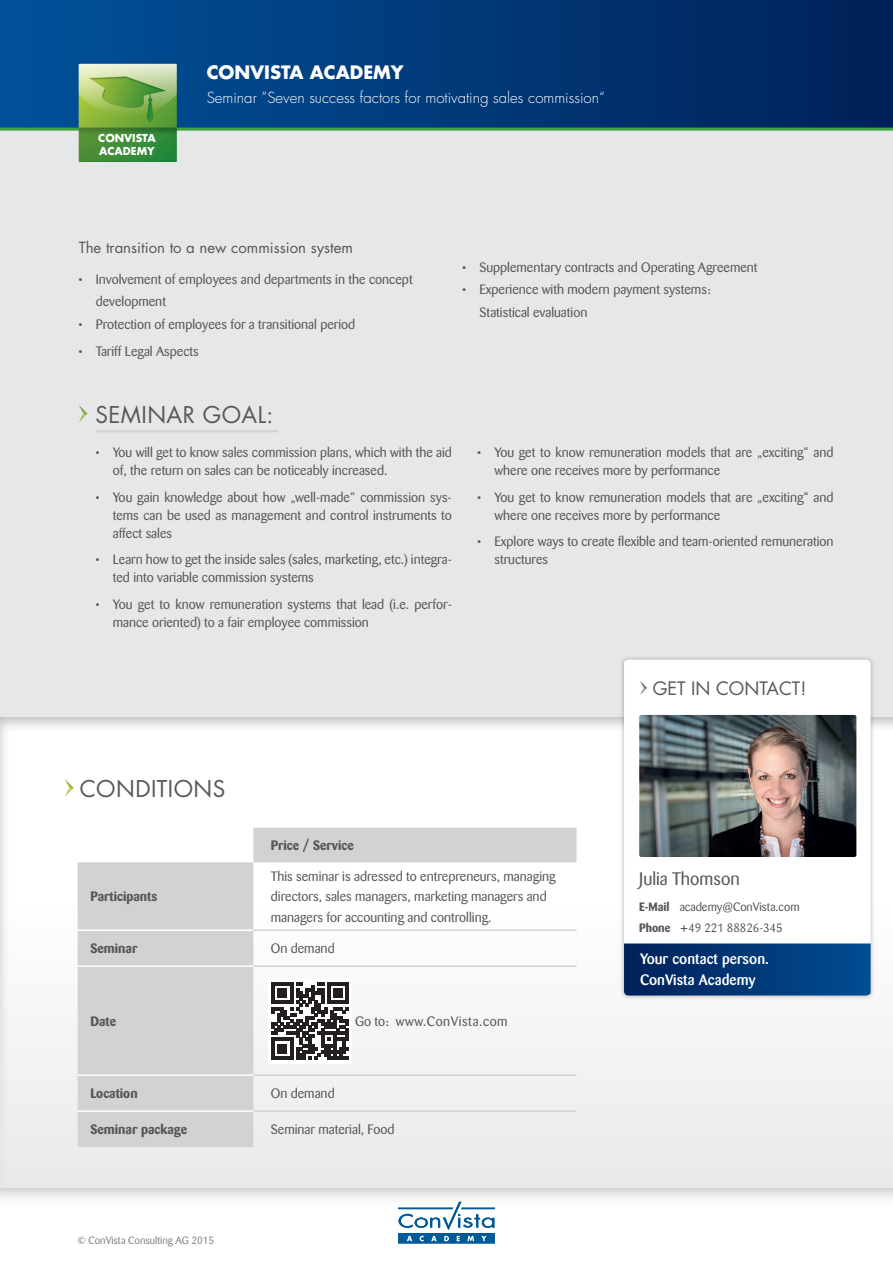
<style>
.page{position:relative;width:893px;height:1263px;background:#fff}
.page>*{position:absolute;margin:0;border:0;box-sizing:border-box;transform-origin:0 0}
.t1{font:22.5px "Futura Std";letter-spacing:.02em;color:#57585a}
.t2{font:700 18px "Futura Std";color:#fff}
.t3{font:18px "Futura Std";color:#57585a}
.t4{font:18px "Barmeno";color:#57585a}
.t5{font:300 15px "Futura Std";color:#fff}
.t6{font:15px "Futura Std";color:#57585a}
.t7{font:500 15px/21px "Barmeno";color:#fff}
.t8{font:13.5px/18px "Barmeno";color:#57585a}
.t9{font:700 13.5px "Barmeno";color:#57585a}
.t10{font:13.5px "Barmeno";letter-spacing:.04em;color:#57585a}
.t11{font:12px/21px "Barmeno";color:#57585a}
.t12{font:700 10.65px/12.8px "Futura Std";color:#fff}
.t13{font:10.5px "Barmeno";color:#808285}
.s1{font-weight:700}
</style>
<div class="page">
<div style="left:0;top:128px;width:893px;height:1060px;background:#e6e7e9"></div>
<div style="left:0;top:712px;width:893px;height:477px;background:#231f20;opacity:.3"></div>
<div style="left:0;top:0;width:893px;height:128px;background:linear-gradient(to right,#02529b,#002158)"></div>
<hr style="left:0;top:128px;width:893px;height:3px;background:#40a23f">
<img style="left:79px;top:64px;width:98px;height:98px">
<svg style="left:398px;top:1202px;width:97px;height:42px"></svg>
<svg style="left:78px;top:828px;width:499px;height:319px"></svg>
<hr style="left:78px;top:929px;width:175px;height:2px;background:#fff">
<hr style="left:78px;top:965px;width:175px;height:2px;background:#fff">
<hr style="left:78px;top:1074px;width:175px;height:2px;background:#fff">
<hr style="left:78px;top:1110px;width:175px;height:2px;background:#fff">
<hr style="left:253px;top:929px;width:324px;height:2px;background:#d1d2d4">
<hr style="left:253px;top:965px;width:324px;height:2px;background:#d1d2d4">
<hr style="left:253px;top:1074px;width:324px;height:2px;background:#d1d2d4">
<hr style="left:253px;top:1110px;width:324px;height:2px;background:#d1d2d4">
<div style="left:619px;top:655px;width:256px;height:345px;background:#231f20;opacity:.3"></div>
<div style="left:624px;top:660px;width:247px;height:283px;background:#fff"></div>
<svg style="left:624px;top:943px;width:247px;height:52px;background:#033977"></svg>
<img style="left:639px;top:715px;width:217px;height:142px">
<svg style="left:631px;top:680px;width:18px;height:18px"></svg>
<svg style="left:54px;top:778px;width:22px;height:22px"></svg>
<svg style="left:79px;top:405px;width:9px;height:17px"></svg>
<hr style="left:96px;top:431px;width:183px;height:2px;background:#dcdddf">
<div style="left:268px;top:979px;width:84px;height:84px;background:#fff"></div>
<svg style="left:271px;top:982px;width:78px;height:77px"></svg>
<p class="t12" style="left:98px;top:132px;width:59px">CONVISTA<br>ACADEMY</p>
<h2 class="t2" style="left:207px;top:60px;width:199px">CONVISTA ACADEMY</h2>
<p class="t5" style="left:207px;top:88px;width:400px">Seminar ”Seven success factors for motivating sales commission“</p>
<p class="t6" style="left:79px;top:238px;width:276px">The transition to a new commission system</p>
<p class="t8" style="left:96px;top:268px;width:318px;line-height:22.5px;text-indent:-17px">• Involvement of employees and departments in the concept development</p>
<p class="t8" style="left:79px;top:315px;width:278px">• Protection of employees for a transitional period</p>
<p class="t8" style="left:79px;top:342px;width:122px">• Tariff Legal Aspects</p>
<p class="t8" style="left:462px;top:258px;width:297px">• Supplementary contracts and Operating Agreement</p>
<p class="t8" style="left:479px;top:278px;width:233px;line-height:22.5px;text-indent:-17px">• Experience with modern payment systems:<br>Statistical evaluation</p>
<h1 class="t1" style="left:95px;top:400px;width:180px">Seminar goal:</h1>
<p class="t8" style="left:113px;top:444px;width:341px;text-indent:-17px">• You will get to know sales commission plans, which with the aid of, the return on sales can be noticeably increased.</p>
<p class="t8" style="left:113px;top:488px;width:341px;text-align:justify;text-indent:-17px">• You gain knowledge about how „well-made“ commission sys&shy;tems can be used as management and control instruments to affect sales</p>
<p class="t8" style="left:113px;top:551px;width:341px;text-indent:-17px">• Learn how to get the inside sales (sales, marketing, etc.) integra&shy;ted into variable commission systems</p>
<p class="t8" style="left:113px;top:595px;width:341px;text-indent:-17px">• You get to know remuneration systems that lead (i.e. perfor&shy;mance oriented) to a fair employee commission</p>
<p class="t8" style="left:494px;top:444px;width:341px;text-indent:-17px">• You get to know remuneration models that are „exciting“ and where one receives more by performance</p>
<p class="t8" style="left:494px;top:488px;width:341px;text-indent:-17px">• You get to know remuneration models that are „exciting“ and where one receives more by performance</p>
<p class="t8" style="left:494px;top:533px;width:341px;text-indent:-17px">• Explore ways to create flexible and team-oriented remuneration structures</p>
<h2 class="t3" style="left:653px;top:677px;width:155px">Get in contact!</h2>
<h1 class="t1" style="left:80px;top:774px;width:144px">conditions</h1>
<p class="t9" style="left:271px;top:837px;width:84px">Price / Service</p>
<p class="t9" style="left:90px;top:888px;width:68px">Participants</p>
<p class="t8" style="left:271px;top:866px;width:286px;line-height:20.5px">This seminar is adressed to entrepreneurs, managing directors, sales managers, marketing managers and managers for accounting and controlling.</p>
<p class="t9" style="left:90px;top:940px;width:48px">Seminar</p>
<p class="t8" style="left:271px;top:940px;width:65px">On demand</p>
<p class="t9" style="left:90px;top:1013px;width:27px">Date</p>
<p class="t10" style="left:355px;top:1013px;width:154px">Go to: www.ConVista.com</p>
<p class="t9" style="left:90px;top:1085px;width:49px">Location</p>
<p class="t8" style="left:271px;top:1085px;width:65px">On demand</p>
<p class="t9" style="left:90px;top:1121px;width:99px">Seminar package</p>
<p class="t8" style="left:271px;top:1120px;width:125px">Seminar material, Food</p>
<p class="t13" style="left:78px;top:1234px;width:138px">© ConVista Consulting AG 2015</p>
<h2 class="t4" style="left:639px;top:869px;width:102px">Julia Thomson</h2>
<p class="t11" style="left:639px;top:896px;width:162px"><span class="s1">E-Mail</span> academy@ConVista.com<br><span class="s1">Phone</span> +49 221 88826-345</p>
<p class="t7" style="left:640px;top:948px;width:130px">Your contact person.<br>ConVista Academy</p>
</div>
